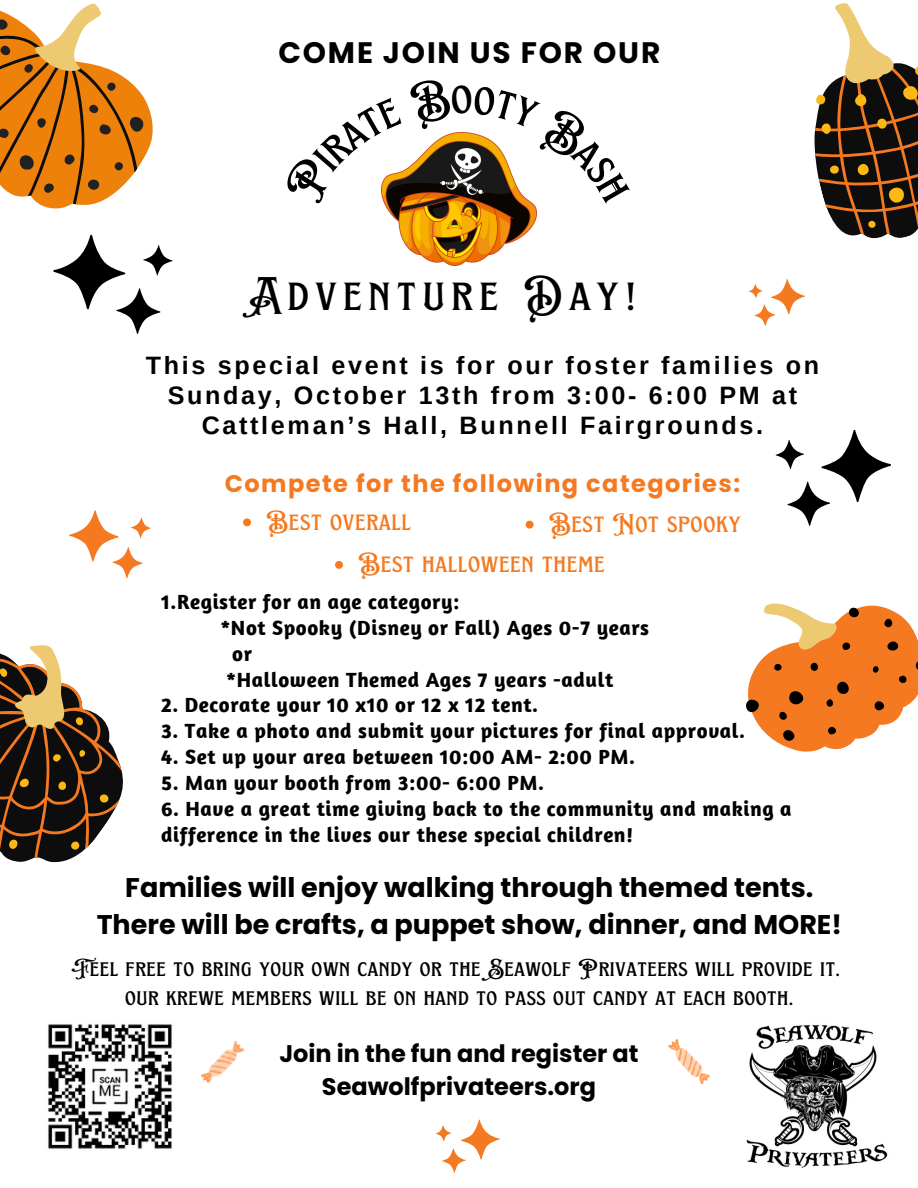
<style>
.page{position:relative;width:918px;height:1188px;background:#fff}
.page>*{position:absolute;margin:0;border:0;box-sizing:border-box;transform-origin:0 0}
.t1{font:48px "EFCO Brookshire";letter-spacing:.14em;color:#000}
.t2{font:700 29.7px "Poppins";letter-spacing:.06em;color:#000}
.t3{font:700 27px/37.2px "Poppins";color:#000;text-align:center}
.t4{font:27px "EFCO Brookshire";letter-spacing:.025em;color:#f47920}
.t5{font:700 25.2px/30.3px "Arimo";letter-spacing:.105em;color:#000;text-align:center}
.t6{font:24px/29.2px "EFCO Brookshire";letter-spacing:.025em;color:#000;text-align:center}
.t7{font:700 24px/32.7px "Poppins";color:#000;text-align:center}
.t8{font:700 24px "Poppins";letter-spacing:.06em;color:#f47920}
.t9{font:700 21px/25.8px "Amaranth";letter-spacing:.025em;color:#000}
</style>
<div class="page">
<svg style="left:746px;top:603px;width:172px;height:149px"></svg>
<svg style="left:0;top:645px;width:123px;height:218px"></svg>
<svg style="left:814px;top:3px;width:104px;height:236px"></svg>
<svg style="left:0;top:3px;width:173px;height:331px"></svg>
<svg style="left:69px;top:510px;width:82px;height:68px"></svg>
<svg style="left:749px;top:279px;width:56px;height:47px"></svg>
<svg style="left:776px;top:430px;width:115px;height:95px"></svg>
<svg style="left:436px;top:1120px;width:64px;height:52px"></svg>
<img style="left:386px;top:166px;width:150px;height:100px">
<img style="left:48px;top:1024px;width:124px;height:125px">
<img style="left:746px;top:1025px;width:142px;height:143px">
<img style="left:669px;top:1040px;width:40px;height:44px">
<svg style="left:243px;top:518px;width:8px;height:8px"></svg>
<svg style="left:526px;top:521px;width:8px;height:8px"></svg>
<svg style="left:335px;top:561px;width:8px;height:8px"></svg>
<img style="left:201px;top:1041px;width:43px;height:42px">
<svg style="left:381px;top:166px;width:21px;height:42px"></svg>
<svg style="left:409px;top:132px;width:127px;height:72px"></svg>
<p class="t2" style="left:278px;top:31px;width:383px">COME JOIN US FOR OUR</p>
<p class="t1" style="left:249px;top:266px;width:390px">Adventure Day!</p>
<p class="t5" style="left:146px;top:350px;width:675px">This special event is for our foster families on<br>Sunday, October 13th from 3:00- 6:00 PM at<br>Cattleman’s Hall, Bunnell Fairgrounds.</p>
<p class="t8" style="left:225px;top:467px;width:517px">Compete for the following categories:</p>
<p class="t4" style="left:267px;top:505px;width:146px">Best overall</p>
<h3 class="t4" style="left:549px;top:507px;width:193px">Best Not spooky</h3>
<h6 class="t4" style="left:358px;top:547px;width:248px">Best halloween theme</h6>
<h5 class="t9" style="left:161px;top:588px;width:300px">1.Register for an age category:</h5>
<p class="t9" style="left:220px;top:614px;width:430px">*Not Spooky (Disney or Fall) Ages 0-7 years</p>
<p class="t9" style="left:232px;top:640px;width:21px">or</p>
<p class="t9" style="left:226px;top:666px;width:388px">*Halloween Themed Ages 7 years -adult</p>
<p class="t9" style="left:161px;top:692px;width:378px">2. Decorate your 10 x10 or 12 x 12 tent.</p>
<p class="t9" style="left:161px;top:718px;width:585px">3. Take a photo and submit your pictures for final approval.</p>
<p class="t9" style="left:161px;top:744px;width:475px">4. Set up your area between 10:00 AM- 2:00 PM.</p>
<p class="t9" style="left:161px;top:769px;width:384px">5. Man your booth from 3:00- 6:00 PM.</p>
<p class="t9" style="left:161px;top:795px;width:632px">6. Have a great time giving back to the community and making a difference in the lives our these special children!</p>
<p class="t3" style="left:97px;top:869px;width:747px">Families will enjoy walking through themed tents.<br>There will be crafts, a puppet show, dinner, and MORE!</p>
<p class="t6" style="left:71px;top:954px;width:770px">Feel free to bring your own candy or the Seawolf Privateers will provide it. our krewe members will be on hand to pass out candy at each booth.</p>
<p class="t7" style="left:279px;top:1038px;width:361px">Join in the fun and register at<br>Seawolfprivateers.org</p>
</div>
